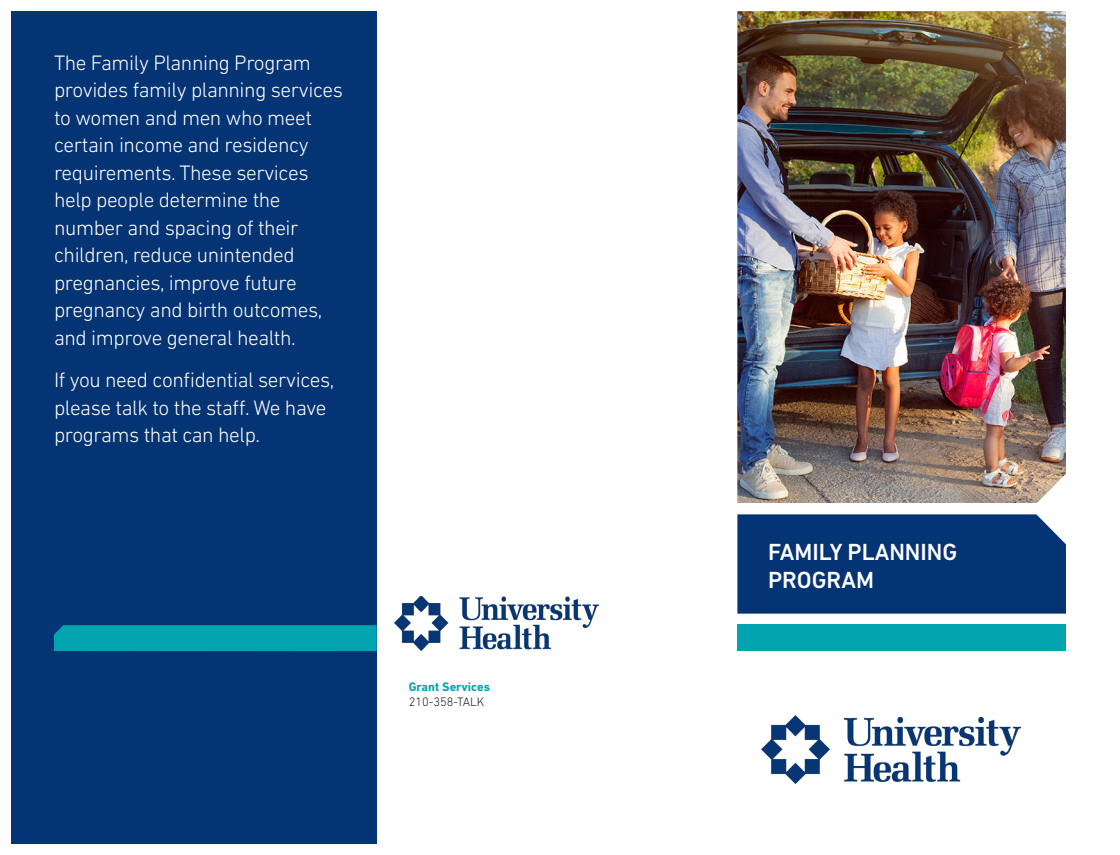
<style>
.page{position:relative;width:1120px;height:855px;background:#fff}
.page>*{position:absolute;margin:0;border:0;box-sizing:border-box;transform-origin:0 0}
.Headline{font:500 23.75px "DIN Next LT Pro";color:#fff}
.Contact{font:300 21.25px/27.5px "DIN Next LT Pro";letter-spacing:-.02em;color:#fff}
.Service_Line_or_Dept{font:700 12.5px/15px "DIN Next LT Pro";color:#00a3ae}
.s1{font-weight:300;color:#231f20}
</style>
<div class="page">
<img style="left:737px;top:11px;width:328px;height:492px">
<div style="left:737px;top:514px;width:328px;height:100px;background:#053474"></div>
<div style="left:737px;top:625px;width:328px;height:26px;background:#00a3ae"></div>
<div style="left:11px;top:11px;width:366px;height:833px;background:#053474"></div>
<div style="left:54px;top:625px;width:323px;height:26px;background:#00a3ae"></div>
<img style="left:761px;top:715px;width:259px;height:69px">
<img style="left:394px;top:596px;width:205px;height:54px">
<p class="Contact" style="left:54px;top:49px;width:290px">The Family Planning Program provides family planning services to women and men who meet certain income and residency requirements. These services help people determine the number and spacing of their children, reduce unintended pregnancies, improve future pregnancy and birth outcomes, and improve general health.</p>
<p class="Contact" style="left:54px;top:366px;width:282px">If you need confidential services, please talk to the staff. We have programs that can help.</p>
<p class="Service_Line_or_Dept" style="left:409px;top:679px;width:83px">Grant Services<br><span class="s1">210-358-TALK</span></p>
<p class="Headline" style="left:768px;top:539px;width:191px">FAMILY PLANNING</p>
<p class="Headline" style="left:768px;top:566px;width:107px">PROGRAM</p>
</div>
